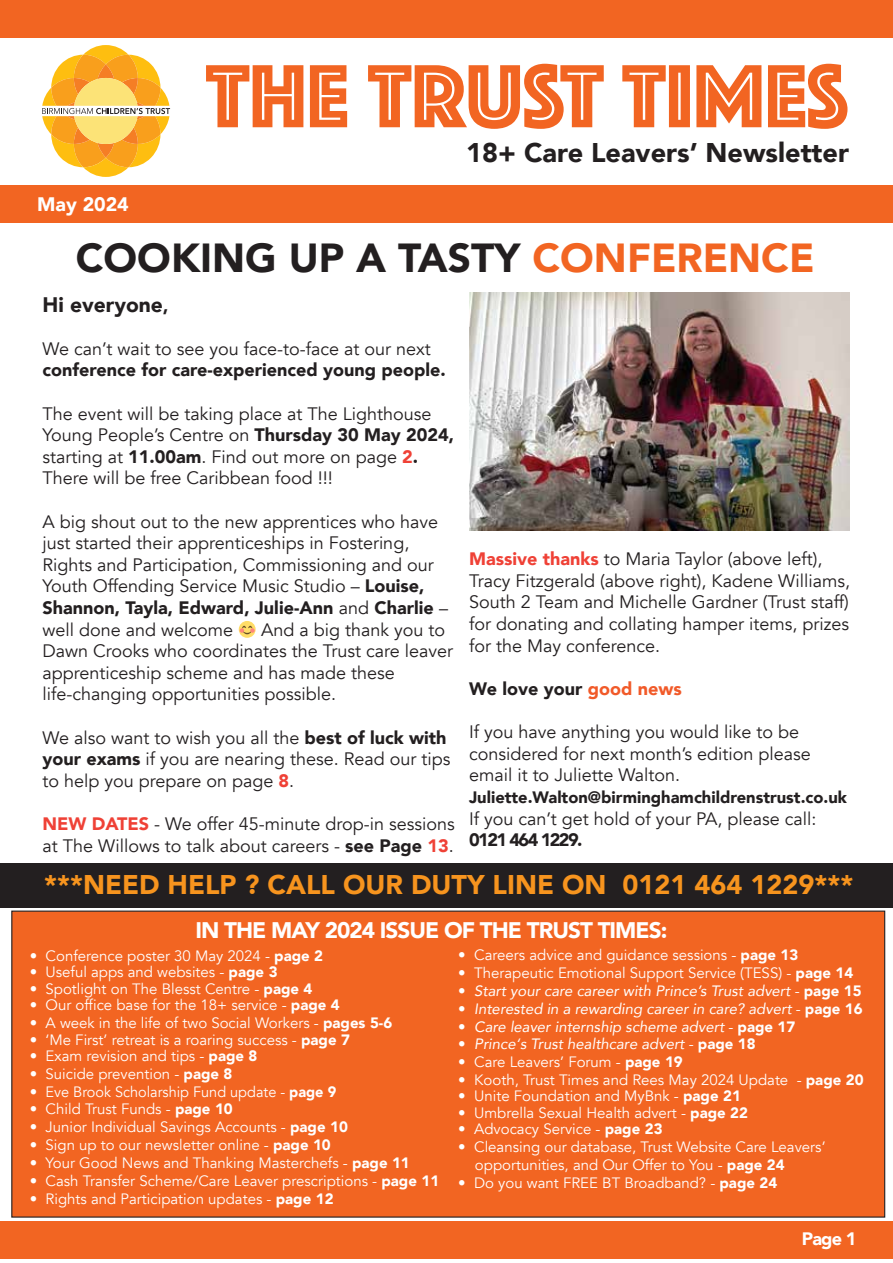
<style>
.page{position:relative;width:893px;height:1263px;background:#fff}
.page>*{position:absolute;margin:0;border:0;box-sizing:border-box;transform-origin:0 0}
.t1{font:93px "Phosphate Inline";color:#f26522}
.t2{font:900 40.5px "Avenir";color:#231f20}
.t3{font:900 27px "Avenir";color:#f7941e}
.t4{font:900 27px "Avenir";color:#231f20}
.t5{font:900 22.5px "Avenir";letter-spacing:-.045em;color:#fff}
.t6{font:900 21px "Avenir";color:#231f20}
.t7{font:900 19.5px "Avenir";color:#fff}
.t8{font:18px/21.6px "Avenir";color:#231f20}
.t9{font:900 18px "Avenir";color:#231f20}
.t10{font:900 18px "Avenir";letter-spacing:-.085em;color:#231f20}
.t11{font:900 18px "Avenir";color:#fff}
.t12{font:900 16.5px "Avenir";color:#231f20}
.t13{font:15px/18px "Avenir";color:#fff}
.t14{font:italic 15px "Avenir";color:#fff}
.s1{color:#f26522}
.s2{font-size:18px}
.s3{font-weight:900}
.s4{font-weight:900;color:#ef4136}
.s5{color:#f15a29}
.s6{font-style:normal}
.s7{font-weight:900;font-style:normal}
</style>
<div class="page">
<div style="left:0;top:185px;width:893px;height:38px;background:#f26522"></div>
<div style="left:0;top:0;width:893px;height:37px;background:#f26522"></div>
<div style="left:11px;top:910px;width:874px;height:307px;background:#f26522"></div>
<div style="left:0;top:1221px;width:893px;height:37px;background:#f26522"></div>
<div style="left:0;top:863px;width:893px;height:44px;background:#231f20"></div>
<svg style="left:42px;top:45px;width:128px;height:132px"></svg>
<img style="left:470px;top:292px;width:380px;height:238px">
<h1 class="t1" style="left:206px;top:30px;width:644px">THE TRUST TIMES</h1>
<h3 class="t4" style="left:466px;top:129px;width:384px">18+ Care Leavers’ Newsletter</h3>
<p class="t7" style="left:37px;top:187px;width:93px">May 2024</p>
<h2 class="t2" style="left:76px;top:224px;width:740px">COOKING UP A TASTY <span class="s1">CONFERENCE</span></h2>
<p class="t6" style="left:42px;top:286px;width:127px">Hi everyone<span class="s2">,</span></p>
<p class="t8" style="left:42px;top:338px;width:390px">We can’t wait to see you face-to-face at our next</p>
<p class="t9" style="left:42px;top:355px;width:405px">conference for care-experienced young people.</p>
<p class="t8" style="left:42px;top:403px;width:413px">The event will be taking place at The Lighthouse Young People’s Centre on <span class="s3">Thursday 30 May 2024, </span>starting at <span class="s3">11.00am</span>. Find out more on page <span class="s4">2</span><span class="s3">.<br></span>There will be free Caribbean food !!!</p>
<p class="t8" style="left:42px;top:511px;width:407px">A big shout out to the new apprentices who have just started their apprenticeships in Fostering, Rights and Participation, Commissioning and our Youth Offending Service Music Studio – <span class="s3">Louise, Shannon, Tayla, Edward, Julie-Ann</span> and <span class="s3">Charlie</span> – well done and welcome</p>
<p class="t8" style="left:469px;top:549px;width:383px"><span class="s4">Massive thanks</span> to Maria Taylor (above left), Tracy Fitzgerald (above right), Kadene Williams, South 2 Team and Michelle Gardner (Trust staff) for donating and collating hamper items, prizes for the May conference.</p>
<p class="t9" style="left:469px;top:673px;width:214px">We love your <span class="s5">good news</span></p>
<p class="t8" style="left:469px;top:721px;width:343px">If you have anything you would like to be considered for next month’s edition please email it to Juliette Walton.</p>
<p class="t12" style="left:469px;top:783px;width:380px">Juliette.Walton@birminghamchildrenstrust.co.uk</p>
<p class="t8" style="left:469px;top:808px;width:349px">If you can’t get hold of your PA, please call:</p>
<p class="t10" style="left:469px;top:824px;width:115px">0121 464 1229.</p>
<p class="t8" style="left:42px;top:619px;width:412px;text-indent:219px">And a big thank you to Dawn Crooks who coordinates the Trust care leaver apprenticeship scheme and has made these life-changing opportunities possible.</p>
<p class="t8" style="left:42px;top:727px;width:409px">We also want to wish you all the <span class="s3">best of luck with your exams</span> if you are nearing these. Read our tips to help you prepare on page <span class="s4">8</span>.</p>
<p class="t8" style="left:42px;top:813px;width:414px"><span class="s4">NEW DATES</span> - We offer 45-minute drop-in sessions at The Willows to talk about careers - <span class="s3">see Page</span> <span class="s4">13</span>.</p>
<h3 class="t3" style="left:44px;top:861px;width:811px">***NEED HELP ? CALL OUR DUTY LINE ON 0121 464 1229***</h3>
<p class="t5" style="left:195px;top:910px;width:473px">IN THE MAY 2024 ISSUE OF THE TRUST TIMES:</p>
<p class="t13" style="left:458px;top:946px;width:342px">• Careers advice and guidance sessions - <span class="s3">page 13</span></p>
<p class="t13" style="left:458px;top:964px;width:397px">• Therapeutic Emotional Support Service (TESS) - <span class="s3">page 14</span></p>
<p class="t14" style="left:458px;top:982px;width:405px"><span class="s6">•</span> Start your care career with Prince’s Trust advert <span class="s6">-</span> <span class="s7">page 15</span></p>
<p class="t14" style="left:458px;top:1000px;width:406px"><span class="s6">•</span> Interested in a rewarding career in care? advert <span class="s6">-</span> <span class="s7">page 16</span></p>
<p class="t14" style="left:458px;top:1018px;width:339px"><span class="s6">•</span> Care leaver internship scheme advert <span class="s6">-</span> <span class="s7">page 17</span></p>
<p class="t14" style="left:458px;top:1034px;width:299px"><span class="s6">•</span> Prince‘s Trust healthcare advert <span class="s6">-</span> <span class="s7">page 18</span></p>
<p class="t13" style="left:458px;top:1053px;width:226px">• Care Leavers’ Forum - <span class="s3">page 19</span></p>
<p class="t13" style="left:458px;top:1071px;width:407px">• Kooth, Trust Times and Rees May 2024 Update - <span class="s3">page 20</span></p>
<p class="t13" style="left:458px;top:1087px;width:284px">• Unite Foundation and MyBnk - <span class="s3">page 21</span></p>
<p class="t13" style="left:458px;top:1104px;width:291px">• Umbrella Sexual Health advert - <span class="s3">page 22</span></p>
<p class="t13" style="left:458px;top:1120px;width:206px">• Advocacy Service - <span class="s3">page 23</span></p>
<p class="t13" style="left:475px;top:1138px;width:352px;text-indent:-17px">• Cleansing our database, Trust Website Care Leavers’ opportunities, and Our Offer to You - <span class="s3">page 24</span></p>
<p class="t13" style="left:458px;top:1174px;width:320px">• Do you want FREE BT Broadband? - <span class="s3">page 24</span></p>
<p class="t13" style="left:30px;top:947px;width:295px">• Conference poster 30 May 2024 - <span class="s3">page 2</span></p>
<p class="t13" style="left:30px;top:963px;width:249px">• Useful apps and websites - <span class="s3">page 3</span></p>
<p class="t13" style="left:30px;top:980px;width:284px">• Spotlight on The Blesst Centre - <span class="s3">page 4</span></p>
<p class="t13" style="left:30px;top:996px;width:312px">• Our office base for the 18+ service - <span class="s3">page 4</span></p>
<p class="t13" style="left:30px;top:1014px;width:364px">• A week in the life of two Social Workers - <span class="s3">pages 5-6</span></p>
<p class="t13" style="left:30px;top:1031px;width:322px">• ‘Me First’ retreat is a roaring success - <span class="s3">page 7</span></p>
<p class="t13" style="left:30px;top:1047px;width:229px">• Exam revision and tips - <span class="s3">page 8</span></p>
<p class="t13" style="left:30px;top:1065px;width:204px">• Suicide prevention - <span class="s3">page 8</span></p>
<p class="t13" style="left:30px;top:1083px;width:308px">• Eve Brook Scholarship Fund update - <span class="s3">page 9</span></p>
<p class="t13" style="left:30px;top:1100px;width:205px">• Child Trust Funds - <span class="s3">page 10</span></p>
<p class="t13" style="left:30px;top:1118px;width:320px">• Junior Individual Savings Accounts - <span class="s3">page 10</span></p>
<p class="t13" style="left:30px;top:1136px;width:303px">• Sign up to our newsletter online - <span class="s3">page 10</span></p>
<p class="t13" style="left:30px;top:1154px;width:382px">• Your Good News and Thanking Masterchefs - <span class="s3">page 11</span></p>
<p class="t13" style="left:30px;top:1172px;width:411px">• Cash Transfer Scheme/Care Leaver prescriptions - <span class="s3">page 11</span></p>
<p class="t13" style="left:30px;top:1190px;width:305px">• Rights and Participation updates - <span class="s3">page 12</span></p>
<p class="t11" style="left:802px;top:1223px;width:56px">Page 1</p>
</div>
